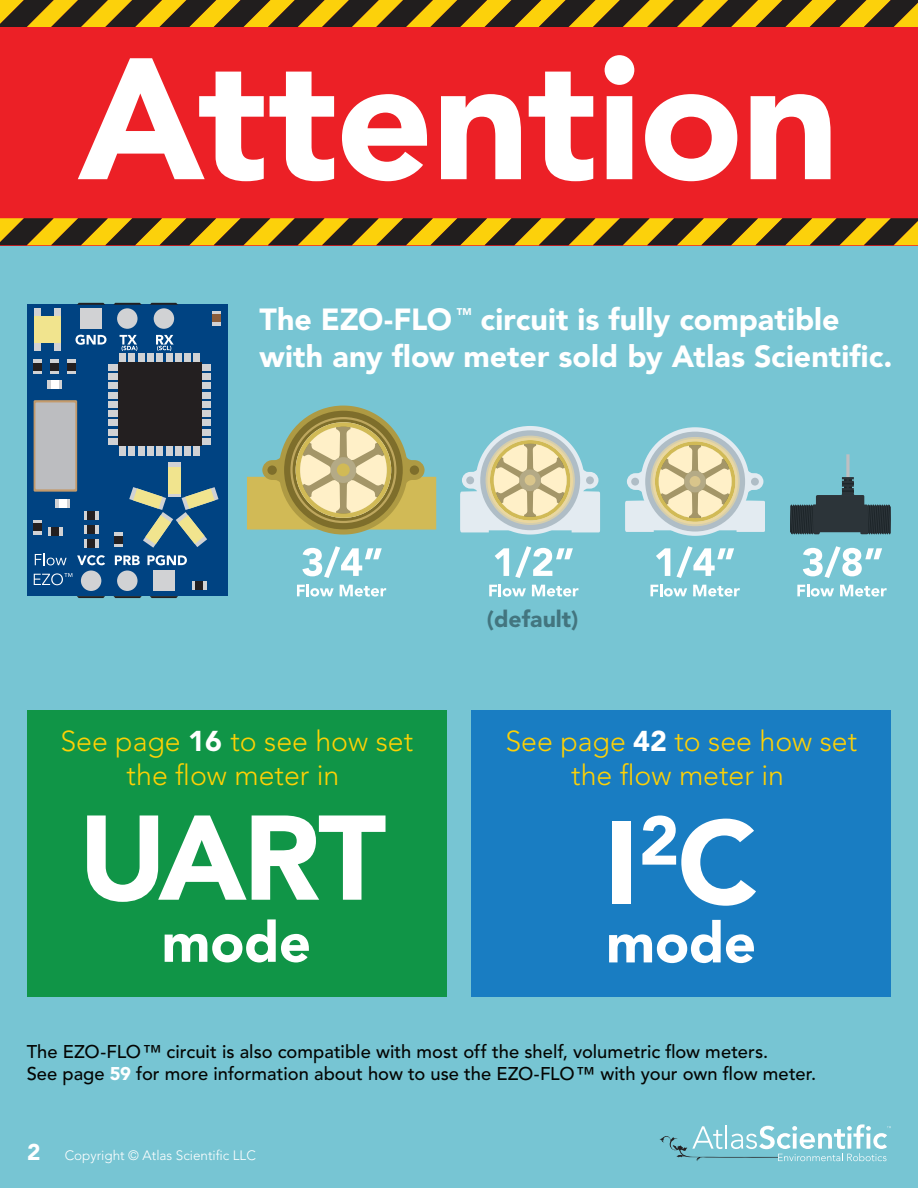
<style>
.page{position:relative;width:918px;height:1188px;background:#77c5d3}
.page>*{position:absolute;margin:0;border:0;box-sizing:border-box;transform-origin:0 0}
.t1{font:900 170.85px "Avenir LT Pro";letter-spacing:-.01em;color:#fff}
.t2{font:900 56.25px "Avenir LT Pro";color:#fff}
.t3{font:900 56.1px "Avenir LT Pro";color:#fff}
.t4{font:900 30.3px/36.5px "Avenir LT Pro";color:#fff}
.t5{font:300 28.5px/34.2px "Avenir LT Pro";color:#fed105;text-align:center}
.t6{font:900 23.1px "Avenir LT Pro";color:#43757f}
.t7{font:500 18.3px/22px "Avenir LT Pro";color:#040503}
.t8{font:300 13.5px "Avenir LT Pro";color:#fff}
.t9{font:900 9.75px "Avenir LT Pro";color:#fff}
.s1{font-weight:900;color:#fff}
.s2{font-weight:900;font-size:22.65px}
</style>
<div class="page">
<div style="left:0;top:0;width:918px;height:245px;background:#ec2026"></div>
<svg style="left:0;top:0;width:918px;height:27px;background:#836d15"></svg>
<svg style="left:0;top:218px;width:918px;height:27px;background:#846c15"></svg>
<div style="left:27px;top:305px;width:201px;height:291px;background:#004382"></div>
<svg style="left:150px;top:303px;width:28px;height:2px"></svg>
<svg style="left:113px;top:303px;width:29px;height:2px"></svg>
<svg style="left:77px;top:303px;width:28px;height:2px"></svg>
<svg style="left:77px;top:596px;width:28px;height:2px"></svg>
<svg style="left:113px;top:596px;width:29px;height:2px"></svg>
<svg style="left:150px;top:596px;width:28px;height:2px"></svg>
<div style="left:34px;top:360px;width:8px;height:14px;background:#d1d2d4"></div>
<div style="left:34px;top:363px;width:8px;height:8px;background:#231f20"></div>
<div style="left:51px;top:360px;width:8px;height:14px;background:#d1d2d4"></div>
<div style="left:51px;top:363px;width:8px;height:8px;background:#231f20"></div>
<svg style="left:47px;top:381px;width:15px;height:8px"></svg>
<div style="left:51px;top:381px;width:7px;height:8px;background:#fff"></div>
<div style="left:67px;top:360px;width:8px;height:14px;background:#d1d2d4"></div>
<div style="left:67px;top:363px;width:8px;height:8px;background:#231f20"></div>
<svg style="left:34px;top:520px;width:8px;height:15px"></svg>
<div style="left:34px;top:524px;width:8px;height:7px;background:#231f20"></div>
<svg style="left:114px;top:532px;width:9px;height:15px"></svg>
<div style="left:114px;top:536px;width:9px;height:7px;background:#231f20"></div>
<svg style="left:55px;top:499px;width:15px;height:8px"></svg>
<div style="left:59px;top:499px;width:7px;height:8px;background:#fff"></div>
<svg style="left:84px;top:512px;width:15px;height:8px"></svg>
<div style="left:88px;top:512px;width:7px;height:8px;background:#231f20"></div>
<svg style="left:84px;top:526px;width:15px;height:8px"></svg>
<div style="left:88px;top:526px;width:7px;height:8px;background:#231f20"></div>
<svg style="left:84px;top:539px;width:15px;height:9px"></svg>
<div style="left:88px;top:539px;width:7px;height:9px;background:#231f20"></div>
<svg style="left:48px;top:527px;width:15px;height:8px"></svg>
<div style="left:52px;top:527px;width:7px;height:8px;background:#231f20"></div>
<div style="left:192px;top:582px;width:14px;height:8px;background:#d1d2d4"></div>
<div style="left:195px;top:582px;width:8px;height:8px;background:#231f20"></div>
<svg style="left:212px;top:311px;width:9px;height:15px"></svg>
<div style="left:212px;top:315px;width:9px;height:7px;background:#8a5d3b"></div>
<svg style="left:75px;top:335px;width:32px;height:10px"></svg>
<svg style="left:115px;top:555px;width:25px;height:10px"></svg>
<svg style="left:77px;top:555px;width:28px;height:10px"></svg>
<div style="left:120px;top:353px;width:6px;height:103px;background:#d1d2d4"></div>
<div style="left:129px;top:353px;width:6px;height:103px;background:#d1d2d4"></div>
<div style="left:138px;top:353px;width:6px;height:103px;background:#d1d2d4"></div>
<div style="left:147px;top:353px;width:6px;height:103px;background:#d1d2d4"></div>
<div style="left:157px;top:353px;width:6px;height:103px;background:#d1d2d4"></div>
<div style="left:166px;top:353px;width:6px;height:103px;background:#d1d2d4"></div>
<div style="left:175px;top:353px;width:6px;height:103px;background:#d1d2d4"></div>
<div style="left:185px;top:353px;width:6px;height:103px;background:#d1d2d4"></div>
<div style="left:194px;top:353px;width:6px;height:103px;background:#d1d2d4"></div>
<div style="left:109px;top:364px;width:102px;height:6px;background:#d1d2d4"></div>
<div style="left:109px;top:374px;width:102px;height:6px;background:#d1d2d4"></div>
<div style="left:109px;top:383px;width:102px;height:6px;background:#d1d2d4"></div>
<div style="left:109px;top:392px;width:102px;height:6px;background:#d1d2d4"></div>
<div style="left:109px;top:401px;width:102px;height:6px;background:#d1d2d4"></div>
<div style="left:109px;top:411px;width:102px;height:6px;background:#d1d2d4"></div>
<div style="left:109px;top:420px;width:102px;height:6px;background:#d1d2d4"></div>
<div style="left:109px;top:429px;width:102px;height:6px;background:#d1d2d4"></div>
<div style="left:109px;top:438px;width:102px;height:7px;background:#d1d2d4"></div>
<div style="left:118px;top:362px;width:83px;height:84px;background:#231f20"></div>
<div style="left:54px;top:340px;width:7px;height:11px;background:#d1d2d4"></div>
<div style="left:34px;top:340px;width:7px;height:11px;background:#d1d2d4"></div>
<div style="left:34px;top:308px;width:7px;height:12px;background:#d1d2d4"></div>
<div style="left:54px;top:308px;width:7px;height:12px;background:#d1d2d4"></div>
<div style="left:34px;top:317px;width:27px;height:26px;background:#f1e48e"></div>
<svg style="left:147px;top:555px;width:40px;height:10px"></svg>
<div style="left:34px;top:400px;width:43px;height:92px;background:linear-gradient(to right,#c39a6b,#c39a6b)"></div>
<div style="left:168px;top:463px;width:13px;height:34px;background:#d1d2d4"></div>
<div style="left:168px;top:467px;width:13px;height:27px;background:#f1e48e"></div>
<svg style="left:129px;top:487px;width:90px;height:61px"></svg>
<div style="left:35px;top:402px;width:40px;height:87px;background:#bcbdc0"></div>
<svg style="left:34px;top:573px;width:38px;height:12px"></svg>
<svg style="left:35px;top:553px;width:32px;height:12px"></svg>
<svg style="left:120px;top:335px;width:17px;height:16px"></svg>
<svg style="left:156px;top:335px;width:18px;height:16px"></svg>
<div style="left:154px;top:308px;width:20px;height:21px;background:#d1d2d4;border-radius:50%"></div>
<div style="left:117px;top:308px;width:21px;height:21px;background:#d1d2d4;border-radius:50%"></div>
<div style="left:80px;top:308px;width:22px;height:21px;background:#d1d2d4"></div>
<div style="left:81px;top:571px;width:20px;height:20px;background:#d1d2d4;border-radius:50%"></div>
<div style="left:117px;top:571px;width:21px;height:20px;background:#d1d2d4;border-radius:50%"></div>
<div style="left:153px;top:570px;width:22px;height:21px;background:#d1d2d4"></div>
<svg style="left:247px;top:406px;width:189px;height:129px"></svg>
<svg style="left:297px;top:584px;width:37px;height:13px"></svg>
<svg style="left:340px;top:585px;width:46px;height:12px"></svg>
<svg style="left:302px;top:546px;width:80px;height:32px"></svg>
<svg style="left:460px;top:426px;width:140px;height:109px"></svg>
<svg style="left:489px;top:584px;width:37px;height:13px"></svg>
<svg style="left:532px;top:585px;width:46px;height:12px"></svg>
<svg style="left:495px;top:548px;width:14px;height:28px"></svg>
<svg style="left:515px;top:546px;width:58px;height:32px"></svg>
<svg style="left:625px;top:427px;width:140px;height:109px"></svg>
<svg style="left:651px;top:584px;width:36px;height:13px"></svg>
<svg style="left:693px;top:585px;width:47px;height:12px"></svg>
<svg style="left:656px;top:548px;width:14px;height:28px"></svg>
<svg style="left:677px;top:546px;width:57px;height:32px"></svg>
<svg style="left:846px;top:454px;width:4px;height:23px"></svg>
<svg style="left:790px;top:477px;width:101px;height:58px"></svg>
<svg style="left:797px;top:584px;width:37px;height:13px"></svg>
<svg style="left:840px;top:585px;width:47px;height:12px"></svg>
<svg style="left:803px;top:546px;width:79px;height:32px"></svg>
<div style="left:472px;top:711px;width:419px;height:286px;background:#197dc2"></div>
<div style="left:27px;top:711px;width:419px;height:286px;background:#109547"></div>
<svg style="left:87px;top:815px;width:299px;height:87px"></svg>
<div style="left:613px;top:821px;width:18px;height:83px;background:#fff"></div>
<svg style="left:642px;top:815px;width:114px;height:91px"></svg>
<svg style="left:660px;top:1124px;width:231px;height:37px"></svg>
<p class="t1" style="left:78px;top:16px;width:763px">Attention</p>
<p class="t4" style="left:260px;top:301px;width:634px;text-indent:221px">circuit is fully compatible with any flow meter sold by Atlas Scientific.</p>
<p class="t4" style="left:260px;top:301px;width:194px">The EZO-FLO</p>
<p class="t9" style="left:457px;top:306px;width:16px">TM</p>
<p class="t6" style="left:487px;top:605px;width:93px">(default)</p>
<p class="t5" style="left:60px;top:724px;width:354px">See page <span class="s1">16</span> to see how set the flow meter in</p>
<p class="t5" style="left:505px;top:724px;width:353px">See page <span class="s1">42</span> to see how set the flow meter in</p>
<p class="t3" style="left:162px;top:908px;width:151px">mode</p>
<p class="t2" style="left:606px;top:909px;width:151px">mode</p>
<p class="t7" style="left:27px;top:1041px;width:791px">The EZO-FLO™ circuit is also compatible with most off the shelf, volumetric flow meters.<br>See page <span class="s1">59</span> for more information about how to use the EZO-FLO™ with your own flow meter.</p>
<p class="t8" style="left:27px;top:1148px;width:230px"><span class="s2">2</span> Copyright © Atlas Scientific LLC</p>
</div>
